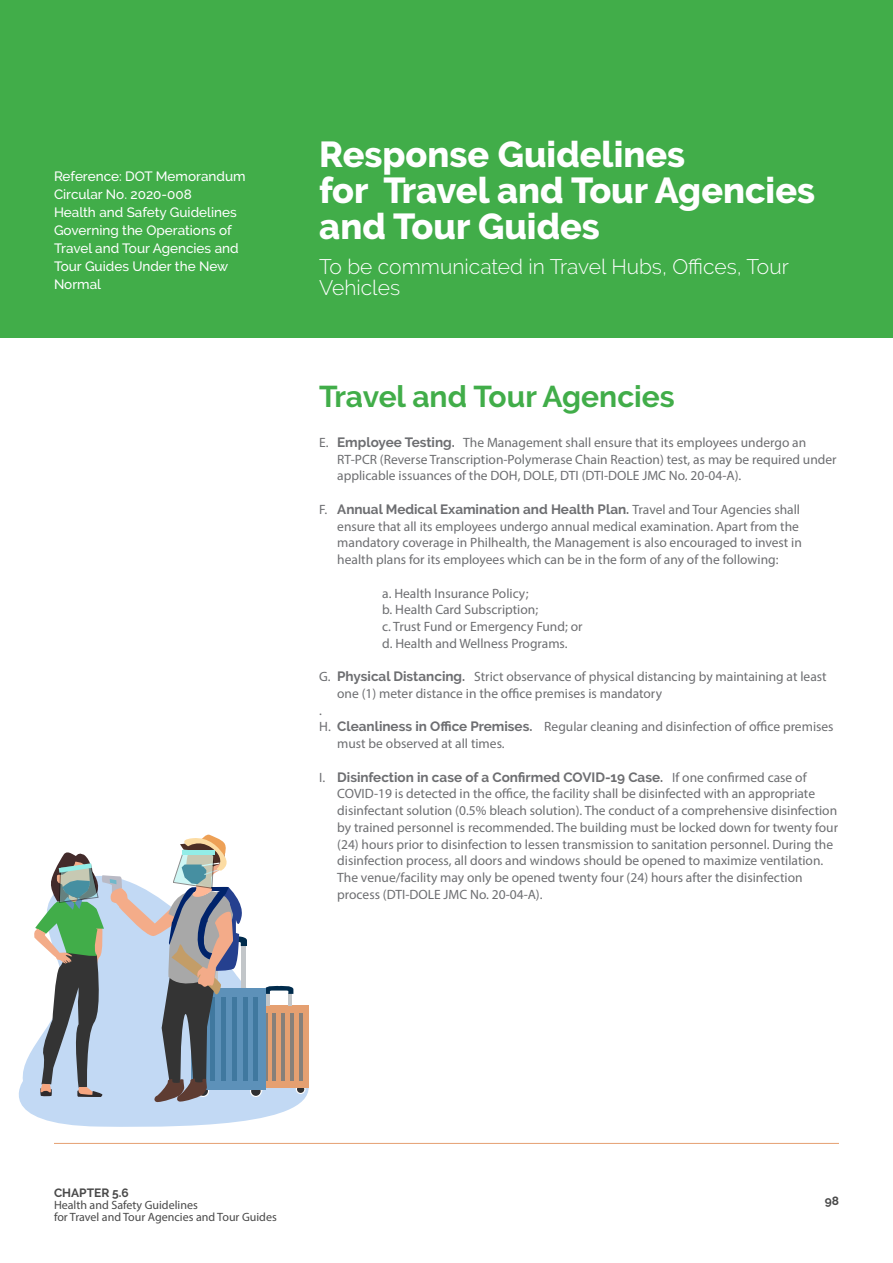
<style>
.page{position:relative;width:893px;height:1263px;background:#fff}
.page>*{position:absolute;margin:0;border:0;box-sizing:border-box;transform-origin:0 0}
.t1{font:800 36px/36px "Raleway";color:#fff}
.t2{font:700 30px "Raleway";color:#41ad49}
.t3{font:300 21px/21px "Raleway";color:#fff}
.t4{font:13.5px/16.8px "Myriad Pro";color:#6d6e71}
.t5{font:500 13.5px/18px "Raleway";color:#fff}
.t6{font:700 13.5px "Raleway";color:#6d6e71}
.t7{font:12px/12px "Myriad Pro";color:#494949}
.t8{font:700 12px "Raleway";color:#494949}
.s1{font-family:"Raleway";font-weight:700}
.s2{font-family:"Myriad Pro";font-weight:400}
</style>
<div class="page">
<hr style="left:54px;top:1143px;width:785px;height:1px;background:#e5a071">
<svg style="left:18px;top:988px;width:291px;height:139px;fill:#c2d9f4"></svg>
<div style="left:253px;top:1084px;width:10px;height:10px;border:1px solid #fff;border-radius:50%"></div>
<div style="left:296px;top:1085px;width:9px;height:8px;background:#303031;border-radius:50%"></div>
<div style="left:296px;top:1084px;width:9px;height:10px;border:1px solid #fff;border-radius:50%"></div>
<div style="left:248px;top:1005px;width:61px;height:83px;background:#e5a071"></div>
<hr style="left:264px;top:1013px;width:3px;height:68px;background:#225f85">
<hr style="left:272px;top:1013px;width:4px;height:68px;background:#86807a">
<hr style="left:281px;top:1013px;width:4px;height:68px;background:#86807a">
<hr style="left:291px;top:1013px;width:3px;height:68px;background:#225f85">
<hr style="left:299px;top:1013px;width:3px;height:68px;background:#225f85">
<svg style="left:265px;top:985px;width:28px;height:20px"></svg>
<div style="left:251px;top:1086px;width:10px;height:10px;background:#303031;border-radius:50%"></div>
<div style="left:250px;top:1085px;width:12px;height:12px;border:1px solid #fff;border-radius:50%"></div>
<div style="left:192px;top:988px;width:74px;height:102px;background:#5d91b9"></div>
<hr style="left:244px;top:997px;width:4px;height:84px;background:#40789f">
<hr style="left:254px;top:997px;width:4px;height:84px;background:#40789f">
<svg style="left:33px;top:834px;width:214px;height:269px"></svg>
<hr style="left:182px;top:851px;width:33px;height:4px;background:#92ede7">
<div style="left:0;top:0;width:893px;height:337px;background:#41ad49"></div>
<p class="t5" style="left:54px;top:168px;width:193px">Reference: DOT Memorandum<br>Circular No. 2020-008<br>Health and Safety Guidelines<br>Governing the Operations of<br>Travel and Tour Agencies and<br>Tour Guides Under the New<br>Normal</p>
<h1 class="t1" style="left:319px;top:136px;width:497px">Response Guidelines<br>for Travel and Tour Agencies and Tour Guides</h1>
<h3 class="t3" style="left:319px;top:256px;width:471px">To be communicated in Travel Hubs, Offices, Tour<br>Vehicles</h3>
<h2 class="t2" style="left:319px;top:380px;width:357px">Travel and Tour Agencies</h2>
<p class="t4" style="left:337px;top:434px;width:501px;text-indent:-18px">E. <span class="s1">Employee Testing.</span> The Management shall ensure that its employees undergo an<br>RT-PCR (Reverse Transcription-Polymerase Chain Reaction) test, as may be required under applicable issuances of the DOH, DOLE, DTI (DTI-DOLE JMC No. 20-04-A).</p>
<p class="t6" style="left:319px;top:501px;width:482px"><span class="s2">F.</span> Annual Medical Examination and Health Plan. <span class="s2">Travel and Tour Agencies shall</span></p>
<p class="t4" style="left:337px;top:517px;width:466px">ensure that all its employees undergo annual medical examination. Apart from the mandatory coverage in Philhealth, the Management is also encouraged to invest in health plans for its employees which can be in the form of any of the following:</p>
<p class="t4" style="left:382px;top:584px;width:202px">a. Health Insurance Policy;<br>b. Health Card Subscription;<br>c. Trust Fund or Emergency Fund; or d. Health and Wellness Programs.</p>
<p class="t4" style="left:319px;top:668px;width:509px">G. <span class="s1">Physical Distancing.</span> Strict observance of physical distancing by maintaining at least</p>
<p class="t4" style="left:337px;top:685px;width:326px">one (1) meter distance in the office premises is mandatory</p>
<p class="t4" style="left:319px;top:701px;width:4px">.</p>
<p class="t4" style="left:319px;top:718px;width:516px">H. <span class="s1">Cleanliness in Office Premises.</span> Regular cleaning and disinfection of office premises</p>
<p class="t4" style="left:337px;top:735px;width:169px">must be observed at all times.</p>
<p class="t6" style="left:319px;top:769px;width:489px"><span class="s2">I.</span> Disinfection in case of a Confirmed COVID-19 Case. <span class="s2">If one confirmed case of</span></p>
<p class="t4" style="left:337px;top:785px;width:502px">COVID-19 is detected in the office, the facility shall be disinfected with an appropriate disinfectant solution (0.5% bleach solution). The conduct of a comprehensive disinfection by trained personnel is recommended. The building must be locked down for twenty four (24) hours prior to disinfection to lessen transmission to sanitation personnel. During the disinfection process, all doors and windows should be opened to maximize ventilation.<br>The venue/facility may only be opened twenty four (24) hours after the disinfection process (DTI-DOLE JMC No. 20-04-A).</p>
<p class="t8" style="left:54px;top:1186px;width:76px">CHAPTER 5.6</p>
<p class="t7" style="left:54px;top:1199px;width:224px">Health and Safety Guidelines<br>for Travel and Tour Agencies and Tour Guides</p>
<p class="t8" style="left:825px;top:1194px;width:16px">98</p>
</div>
